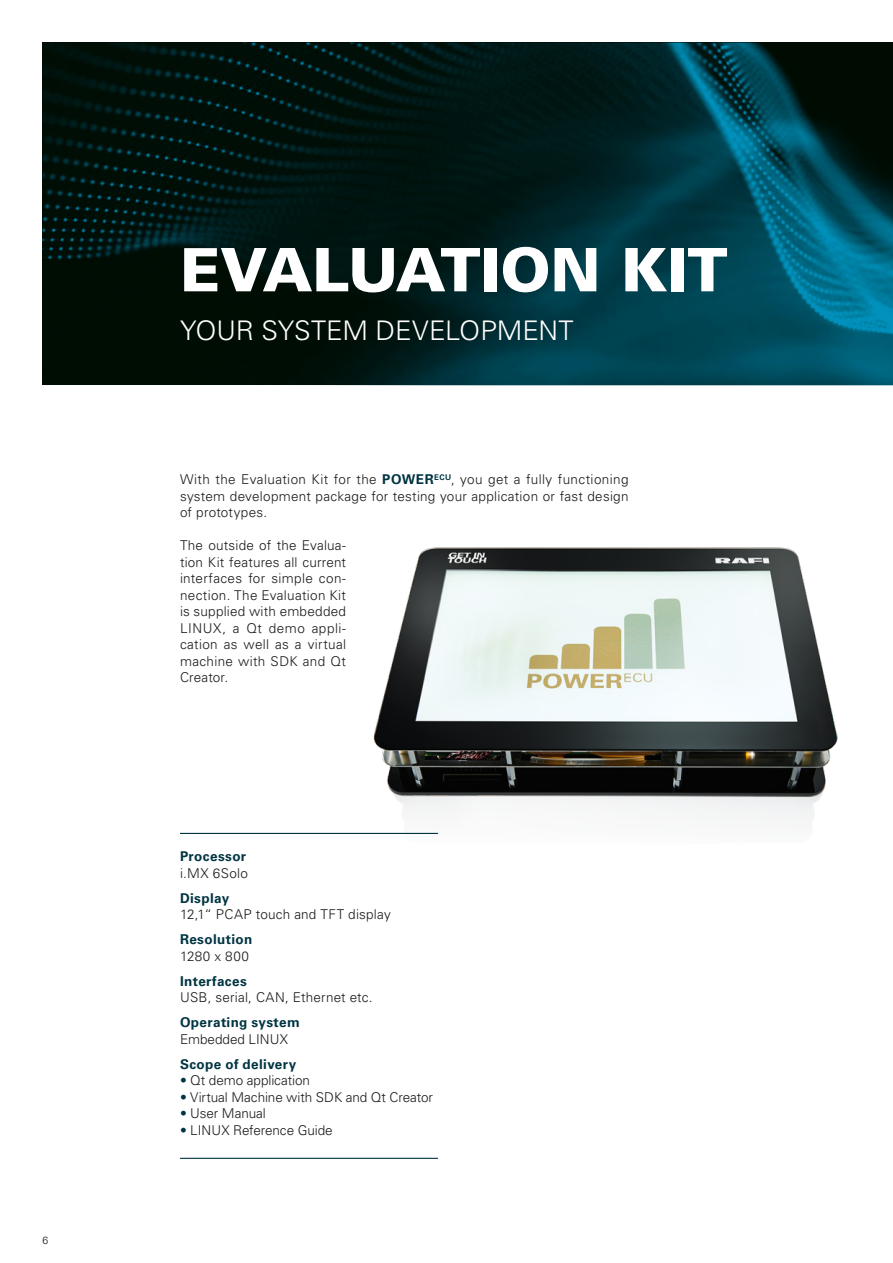
<style>
.page{position:relative;width:893px;height:1263px;background:#fff}
.page>*{position:absolute;margin:0;border:0;box-sizing:border-box;transform-origin:0 0}
.t1{font:900 60px "Univers";letter-spacing:-.005em;color:#fff}
.t2{font:300 27px "Univers";letter-spacing:-.005em;color:#fff}
.t3{font:300 13.5px/16.5px "Univers";letter-spacing:.015em;color:#1a1a18;text-align:justify}
.t4{font:300 13.5px "Univers";letter-spacing:-.005em;color:#1a1a18}
.t5{font:700 13.5px "Univers";letter-spacing:.03em;color:#003442}
.t6{font:300 13.5px "Univers";letter-spacing:-.01em;color:#1a1a18}
.t7{font:300 10.5px "Univers";color:#1a1a18}
.s1{font-weight:700;color:#003442}
.s2{color:#003442}
</style>
<div class="page">
<img style="left:43px;top:43px;width:850px;height:342px">
<img style="left:287px;top:547px;width:551px;height:286px">
<hr style="left:180px;top:833px;width:258px;height:1px;background:#003442">
<hr style="left:180px;top:1158px;width:258px;height:1px;background:#003442">
<p class="t7" style="left:43px;top:1234px;width:7px">6</p>
<h1 class="t1" style="left:180px;top:232px;width:549px">EVALUATION KIT</h1>
<h2 class="t2" style="left:180px;top:314px;width:395px">YOUR SYSTEM DEVELOPMENT</h2>
<p class="t3" style="left:180px;top:471px;width:450px">With the Evaluation Kit for the <span class="s1">POWER</span><sup>ECU</sup>, you get a fully functioning system development package for testing your application or fast design of prototypes.</p>
<p class="t3" style="left:180px;top:537px;width:168px">The outside of the Evalua&shy;tion Kit features all current interfaces for simple con&shy;nection. The Evaluation Kit is supplied with embedded LINUX, a Qt demo appli&shy;cation as well as a virtual machine with SDK and Qt Creator.</p>
<p class="t5" style="left:180px;top:848px;width:68px">Processor</p>
<p class="t3" style="left:180px;top:865px;width:69px">i.MX 6Solo</p>
<p class="t5" style="left:180px;top:890px;width:51px">Display</p>
<p class="t3" style="left:180px;top:906px;width:212px">12,1“ PCAP touch and TFT display</p>
<p class="t5" style="left:180px;top:931px;width:74px">Resolution</p>
<p class="t3" style="left:180px;top:948px;width:71px">1280 x 800</p>
<p class="t5" style="left:180px;top:973px;width:68px">Interfaces</p>
<p class="t3" style="left:180px;top:989px;width:194px">USB, serial, CAN, Ethernet etc.</p>
<p class="t5" style="left:180px;top:1014px;width:121px">Operating system</p>
<p class="t3" style="left:180px;top:1031px;width:109px">Embedded LINUX</p>
<p class="t5" style="left:180px;top:1056px;width:118px">Scope of delivery</p>
<p class="t4" style="left:180px;top:1072px;width:132px"><span class="s2">•</span> Qt demo application</p>
<p class="t4" style="left:180px;top:1089px;width:254px"><span class="s2">•</span> Virtual Machine with SDK and Qt Creator</p>
<p class="t6" style="left:180px;top:1105px;width:87px"><span class="s2">•</span> User Manual</p>
<p class="t4" style="left:180px;top:1122px;width:154px"><span class="s2">•</span> LINUX Reference Guide</p>
</div>
